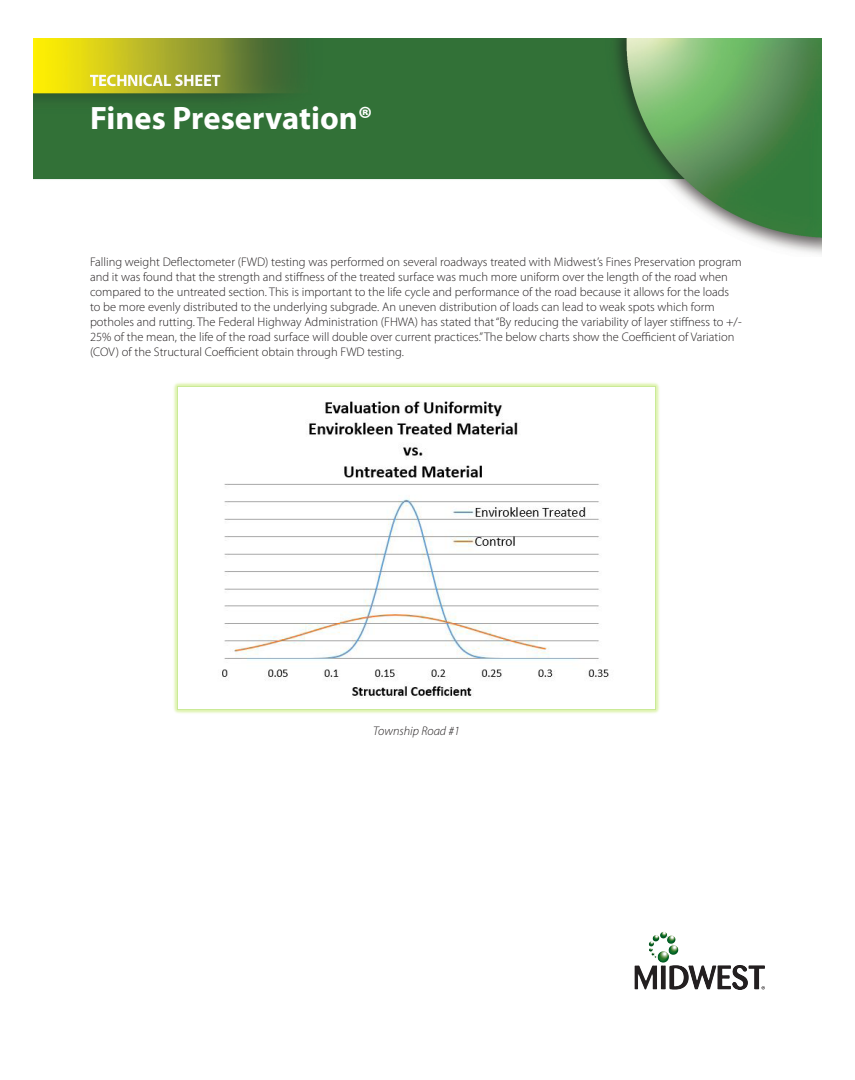
<style>
.page{position:relative;width:855px;height:1080px;background:#fff}
.page>*{position:absolute;margin:0;border:0;box-sizing:border-box;transform-origin:0 0}
.t1{font:700 32.5px "Myriad Pro";color:#fff}
.t2{font:300 12.5px/15px "Myriad Pro";color:#231f20}
.t3{font:italic 300 12.5px "Myriad Pro";color:#231f20}
</style>
<div class="page">
<img style="left:33px;top:39px;width:789px;height:215px">
<img style="left:653px;top:932px;width:18px;height:10px">
<img style="left:33px;top:54px;width:287px;height:74px">
<img style="left:173px;top:382px;width:487px;height:332px">
<div style="left:185px;top:391px;width:464px;height:315px;background:#fff"></div>
<img style="left:222px;top:401px;width:387px;height:298px">
<h1 class="t1" style="left:90px;top:97px;width:284px">Fines Preservation®</h1>
<p class="t2" style="left:90px;top:254px;width:653px">Falling weight Deflectometer (FWD) testing was performed on several roadways treated with Midwest’s Fines Preservation program and it was found that the strength and stiffness of the treated surface was much more uniform over the length of the road when compared to the untreated section. This is important to the life cycle and performance of the road because it allows for the loads to be more evenly distributed to the underlying subgrade. An uneven distribution of loads can lead to weak spots which form potholes and rutting. The Federal Highway Administration (FHWA) has stated that “By reducing the variability of layer stiffness to +/- 25% of the mean, the life of the road surface will double over current practices.” The below charts show the Coefficient of Variation (COV) of the Structural Coefficient obtain through FWD testing.</p>
<p class="t3" style="left:373px;top:724px;width:88px">Township Road #1</p>
</div>
